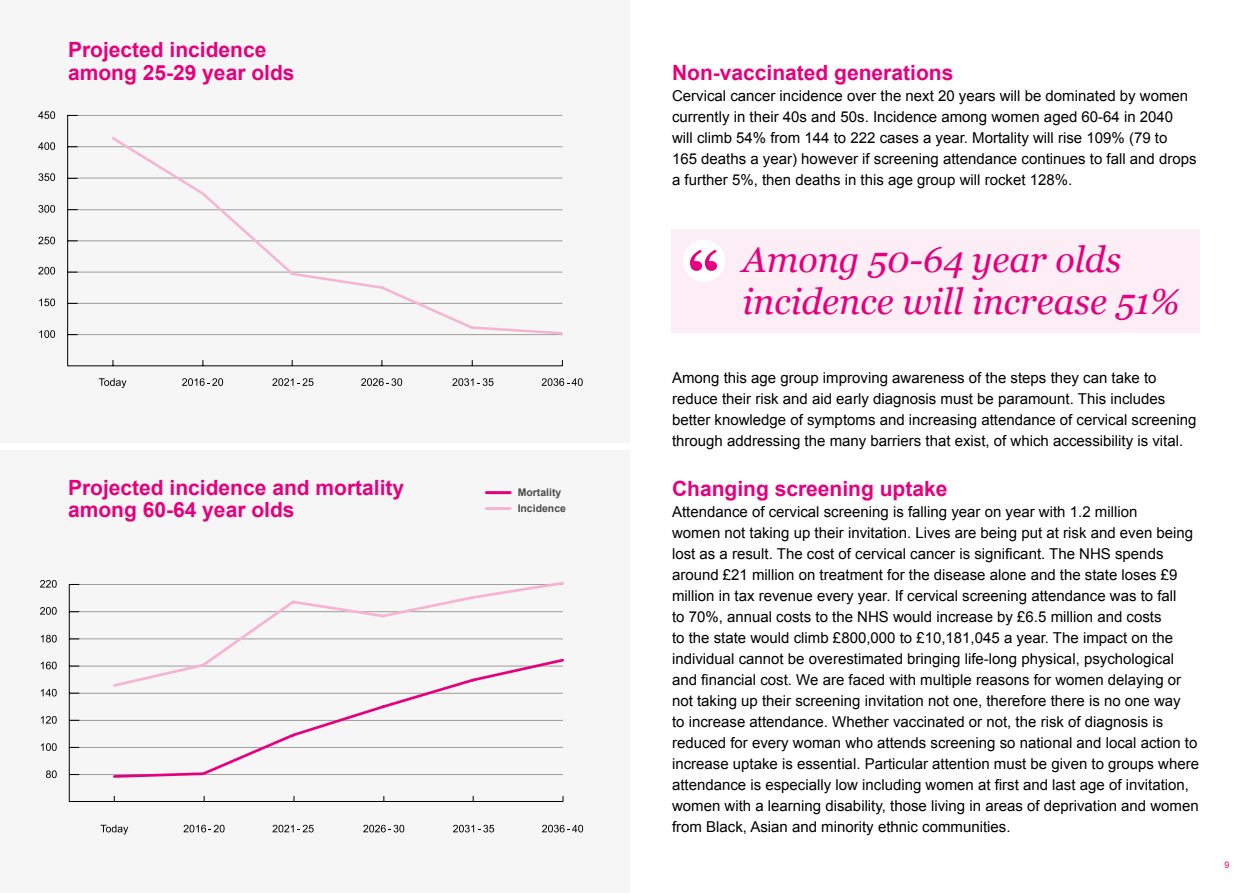
<style>
.page{position:relative;width:1259px;height:893px;background:#fff}
.page>*{position:absolute;margin:0;border:0;box-sizing:border-box;transform-origin:0 0}
.t1{font:italic 36px/42px "Georgia";color:#e6007d}
.t2{font:700 21px/22.5px "Arial";color:#e6007d}
.t3{font:15px/21px "Arial";color:#000}
.t4{font:700 10.5px "Arial";color:#000}
.t5{font:9px "Arial";color:#e6007d}
</style>
<div class="page">
<div style="left:0;top:451px;width:629px;height:442px;background:#f6f6f6"></div>
<hr style="left:486px;top:507px;width:24px;height:3px;background:#f5b5d2">
<hr style="left:486px;top:491px;width:24px;height:3px;background:#e6007d">
<div style="left:0;top:0;width:629px;height:442px;background:#f6f6f6"></div>
<div style="left:671px;top:230px;width:528px;height:103px;background:#fdeef6"></div>
<div style="left:683px;top:240px;width:42px;height:42px;background:#fff;border-radius:50%"></div>
<svg style="left:690px;top:250px;width:27px;height:21px"></svg>
<hr style="left:69px;top:693px;width:494px;height:1px;background:#9d9d9c">
<hr style="left:69px;top:666px;width:494px;height:1px;background:#9d9d9c">
<hr style="left:69px;top:639px;width:494px;height:1px;background:#9d9d9c">
<hr style="left:69px;top:611px;width:494px;height:1px;background:#9d9d9c">
<hr style="left:69px;top:584px;width:494px;height:1px;background:#9d9d9c">
<hr style="left:69px;top:720px;width:494px;height:1px;background:#9d9d9c">
<hr style="left:69px;top:747px;width:494px;height:1px;background:#9d9d9c">
<hr style="left:69px;top:774px;width:494px;height:1px;background:#9d9d9c">
<hr style="left:69px;top:801px;width:494px;height:1px;background:#000">
<svg style="left:46px;top:770px;width:11px;height:8px"></svg>
<svg style="left:41px;top:743px;width:16px;height:8px"></svg>
<svg style="left:41px;top:716px;width:16px;height:8px"></svg>
<svg style="left:41px;top:689px;width:16px;height:7px"></svg>
<svg style="left:41px;top:662px;width:16px;height:7px"></svg>
<svg style="left:41px;top:635px;width:16px;height:7px"></svg>
<svg style="left:40px;top:607px;width:17px;height:8px"></svg>
<svg style="left:40px;top:580px;width:17px;height:8px"></svg>
<hr style="left:69px;top:584px;width:1px;height:218px;background:#000">
<svg style="left:111px;top:581px;width:453px;height:76px"></svg>
<svg style="left:111px;top:657px;width:453px;height:121px"></svg>
<svg style="left:542px;top:825px;width:41px;height:7px"></svg>
<svg style="left:453px;top:825px;width:41px;height:7px"></svg>
<svg style="left:363px;top:825px;width:41px;height:7px"></svg>
<svg style="left:272px;top:825px;width:42px;height:7px"></svg>
<svg style="left:183px;top:825px;width:42px;height:7px"></svg>
<svg style="left:101px;top:825px;width:27px;height:9px"></svg>
<hr style="left:68px;top:209px;width:494px;height:1px;background:#9d9d9c">
<hr style="left:68px;top:146px;width:494px;height:1px;background:#9d9d9c">
<hr style="left:68px;top:178px;width:494px;height:1px;background:#9d9d9c">
<hr style="left:68px;top:115px;width:494px;height:1px;background:#9d9d9c">
<hr style="left:68px;top:241px;width:494px;height:1px;background:#9d9d9c">
<hr style="left:68px;top:272px;width:494px;height:1px;background:#9d9d9c">
<hr style="left:68px;top:303px;width:494px;height:1px;background:#9d9d9c">
<hr style="left:68px;top:334px;width:494px;height:1px;background:#9d9d9c">
<hr style="left:68px;top:365px;width:494px;height:1px;background:#000">
<svg style="left:39px;top:330px;width:16px;height:8px"></svg>
<svg style="left:39px;top:299px;width:16px;height:7px"></svg>
<svg style="left:38px;top:267px;width:17px;height:8px"></svg>
<svg style="left:38px;top:237px;width:17px;height:7px"></svg>
<svg style="left:38px;top:205px;width:17px;height:8px"></svg>
<svg style="left:38px;top:173px;width:17px;height:8px"></svg>
<svg style="left:38px;top:142px;width:17px;height:8px"></svg>
<svg style="left:38px;top:111px;width:17px;height:8px"></svg>
<hr style="left:67px;top:115px;width:1px;height:251px;background:#000">
<svg style="left:109px;top:137px;width:454px;height:199px"></svg>
<svg style="left:541px;top:378px;width:42px;height:8px"></svg>
<svg style="left:452px;top:378px;width:41px;height:8px"></svg>
<svg style="left:361px;top:378px;width:41px;height:8px"></svg>
<svg style="left:272px;top:378px;width:41px;height:8px"></svg>
<svg style="left:182px;top:378px;width:41px;height:8px"></svg>
<svg style="left:99px;top:378px;width:27px;height:10px"></svg>
<h2 class="t2" style="left:68px;top:39px;width:228px">Projected incidence among 25-29 year olds</h2>
<h2 class="t2" style="left:68px;top:477px;width:338px">Projected incidence and mortality among 60-64 year olds</h2>
<p class="t4" style="left:517px;top:485px;width:45px">Mortality</p>
<p class="t4" style="left:517px;top:502px;width:50px">Incidence</p>
<h2 class="t2" style="left:672px;top:62px;width:283px">Non-vaccinated generations</h2>
<p class="t3" style="left:672px;top:85px;width:526px">Cervical cancer incidence over the next 20 years will be dominated by women currently in their 40s and 50s. Incidence among women aged 60-64 in 2040 will climb 54% from 144 to 222 cases a year. Mortality will rise 109% (79 to<br>165 deaths a year) however if screening attendance continues to fall and drops a further 5%, then deaths in this age group will rocket 128%.</p>
<h1 class="t1" style="left:742px;top:237px;width:438px">Among 50-64 year olds incidence will increase 51%</h1>
<p class="t3" style="left:672px;top:367px;width:526px">Among this age group improving awareness of the steps they can take to reduce their risk and aid early diagnosis must be paramount. This includes better knowledge of symptoms and increasing attendance of cervical screening through addressing the many barriers that exist, of which accessibility is vital.</p>
<h2 class="t2" style="left:672px;top:478px;width:277px">Changing screening uptake</h2>
<p class="t3" style="left:672px;top:501px;width:528px">Attendance of cervical screening is falling year on year with 1.2 million<br>women not taking up their invitation. Lives are being put at risk and even being lost as a result. The cost of cervical cancer is significant. The NHS spends around £21 million on treatment for the disease alone and the state loses £9 million in tax revenue every year. If cervical screening attendance was to fall<br>to 70%, annual costs to the NHS would increase by £6.5 million and costs<br>to the state would climb £800,000 to £10,181,045 a year. The impact on the individual cannot be overestimated bringing life-long physical, psychological and financial cost. We are faced with multiple reasons for women delaying or not taking up their screening invitation not one, therefore there is no one way<br>to increase attendance. Whether vaccinated or not, the risk of diagnosis is reduced for every woman who attends screening so national and local action to increase uptake is essential. Particular attention must be given to groups where attendance is especially low including women at first and last age of invitation, women with a learning disability, those living in areas of deprivation and women from Black, Asian and minority ethnic communities.</p>
<p class="t5" style="left:1224px;top:859px;width:7px">9</p>
</div>
